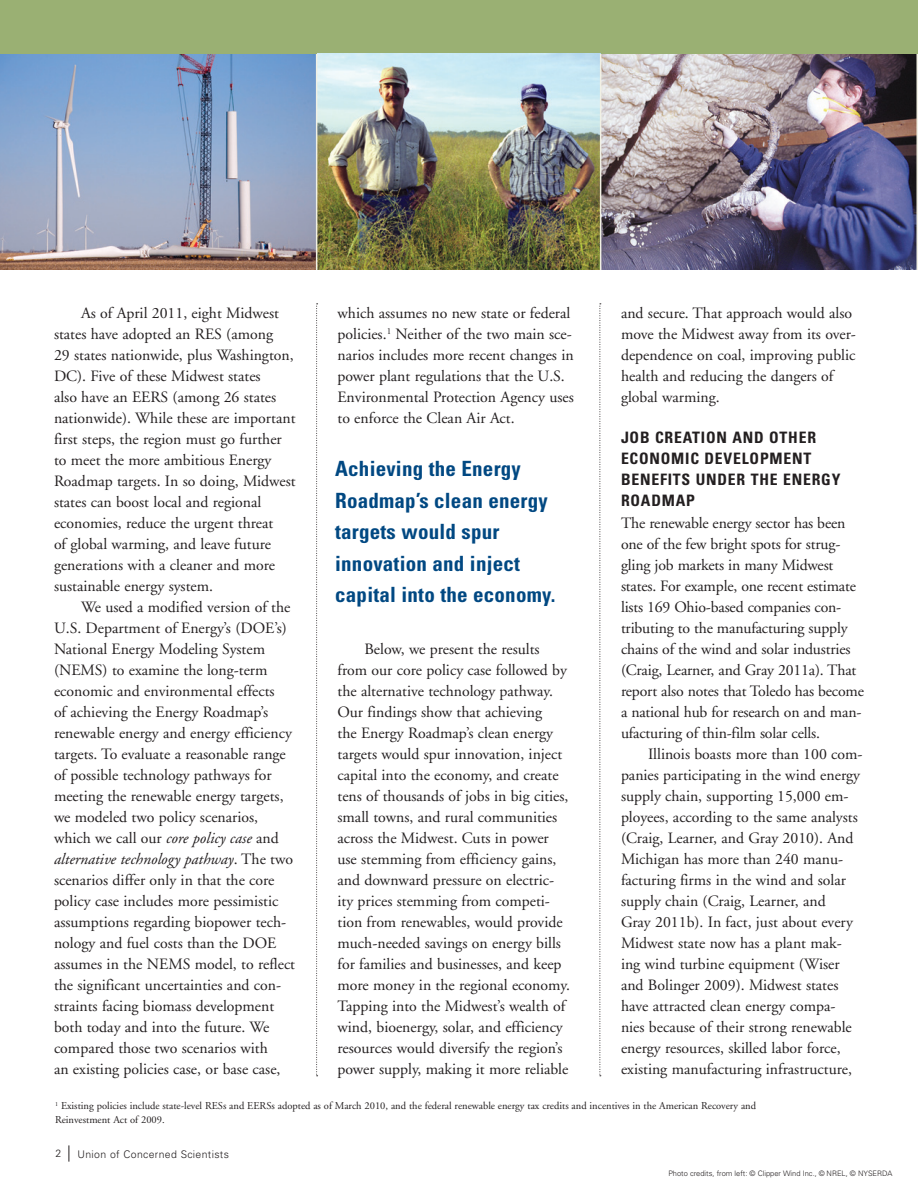
<style>
.page{position:relative;width:918px;height:1188px;background:#fff}
.page>*{position:absolute;margin:0;border:0;box-sizing:border-box;transform-origin:0 0}
.Pull_quote{font:700 condensed 21px/31.5px "Univers";letter-spacing:.01em;color:#014882}
.Body_Copy{font:15.75px/21px "Adobe Garamond";color:#231f20}
.Body_copy_after_head{font:15.75px/21px "Adobe Garamond";letter-spacing:-.01em;color:#231f20}
.Head_1{font:700 condensed 15.75px/21px "Univers";letter-spacing:.05em;color:#231f20}
.Notes{font:10.5px/13.5px "Adobe Garamond";color:#231f20}
.t1{font:300 10.5px "Univers";letter-spacing:.03em;color:#231f20}
.photo_credit{font:300 7.5px "Univers";color:#231f20}
.s1{font-style:italic}
</style>
<div class="page">
<div style="left:0;top:0;width:918px;height:54px;background:#9ab073"></div>
<svg style="left:69px;top:1145px;width:1px;height:17px"></svg>
<svg style="left:316px;top:303px;width:2px;height:773px"></svg>
<img style="left:0;top:54px;width:916px;height:216px">
<svg style="left:600px;top:303px;width:1px;height:773px"></svg>
<hr style="left:916px;top:54px;width:2px;height:216px;background:#f1f0e4">
<hr style="left:600px;top:54px;width:1px;height:216px;background:#f1f0e4">
<hr style="left:316px;top:54px;width:1px;height:216px;background:#f1f0e4">
<p class="Body_Copy" style="left:54px;top:303px;width:243px;text-indent:27px">As of April 2011, eight Midwest states have adopted an RES (among<br>29 states nationwide, plus Washington, DC). Five of these Midwest states<br>also have an EERS (among 26 states nationwide). While these are important first steps, the region must go further to meet the more ambitious Energy Roadmap targets. In so doing, Midwest states can boost local and regional economies, reduce the urgent threat<br>of global warming, and leave future generations with a cleaner and more sustainable energy system.</p>
<p class="Body_Copy" style="left:54px;top:597px;width:243px;text-indent:27px">We used a modified version of the U.S. Department of Energy’s (DOE’s)<br>National Energy Modeling System (NEMS) to examine the long-term economic and environmental effects<br>of achieving the Energy Roadmap’s renewable energy and energy efficiency targets. To evaluate a reasonable range of possible technology pathways for meeting the renewable energy targets, we modeled two policy scenarios, which we call our <span class="s1">core policy case</span> and <span class="s1">alternative technology pathway</span>. The two scenarios differ only in that the core policy case includes more pessimistic assumptions regarding biopower tech&shy;nology and fuel costs than the DOE assumes in the NEMS model, to reflect the significant uncertainties and con&shy;straints facing biomass development both today and into the future. We compared those two scenarios with<br>an existing policies case, or base case,</p>
<p class="Body_Copy" style="left:621px;top:303px;width:236px">and secure. That approach would also move the Midwest away from its over&shy;dependence on coal, improving public health and reducing the dangers of global warming.</p>
<p class="Head_1" style="left:621px;top:427px;width:221px">JOB CREATION AND OTHER<br>ECONOMIC DEVELOPMENT<br>BENEFITS UNDER THE ENERGY<br>ROADMAP</p>
<p class="Body_copy_after_head" style="left:621px;top:513px;width:245px">The renewable energy sector has been one of the few bright spots for strug&shy;gling job markets in many Midwest states. For example, one recent estimate lists 169 Ohio-based companies con&shy;tributing to the manufacturing supply chains of the wind and solar industries (Craig, Learner, and Gray 2011a). That report also notes that Toledo has become a national hub for research on and man&shy;ufacturing of thin-film solar cells.</p>
<p class="Body_Copy" style="left:621px;top:744px;width:243px;text-indent:27px">Illinois boasts more than 100 com&shy;panies participating in the wind energy supply chain, supporting 15,000 em&shy;ployees, according to the same analysts (Craig, Learner, and Gray 2010). And Michigan has more than 240 manu&shy;facturing firms in the wind and solar supply chain (Craig, Learner, and<br>Gray 2011b). In fact, just about every Midwest state now has a plant mak&shy;ing wind turbine equipment (Wiser and Bolinger 2009). Midwest states have attracted clean energy compa&shy;nies because of their strong renewable energy resources, skilled labor force, existing manufacturing infrastructure,</p>
<p class="Notes" style="left:55px;top:1100px;width:703px"><sup>1</sup> Existing policies include state-level RESs and EERSs adopted as of March 2010, and the federal renewable energy tax credits and incentives in the American Recovery and<br>Reinvestment Act of 2009.</p>
<p class="Body_Copy" style="left:338px;top:303px;width:238px">which assumes no new state or federal policies.<sup>1</sup> Neither of the two main sce&shy;narios includes more recent changes in power plant regulations that the U.S.<br>Environmental Protection Agency uses to enforce the Clean Air Act.</p>
<p class="Pull_quote" style="left:335px;top:453px;width:222px">Achieving the Energy<br>Roadmap’s clean energy targets would spur innovation and inject capital into the economy.</p>
<p class="Body_Copy" style="left:338px;top:639px;width:234px;text-indent:27px">Below, we present the results from our core policy case followed by the alternative technology pathway.<br>Our findings show that achieving<br>the Energy Roadmap’s clean energy targets would spur innovation, inject capital into the economy, and create tens of thousands of jobs in big cities, small towns, and rural communities across the Midwest. Cuts in power use stemming from efficiency gains, and downward pressure on electric&shy;ity prices stemming from competi&shy;tion from renewables, would provide much-needed savings on energy bills for families and businesses, and keep more money in the regional economy.<br>Tapping into the Midwest’s wealth of wind, bioenergy, solar, and efficiency resources would diversify the region’s power supply, making it more reliable</p>
<p class="t1" style="left:55px;top:1147px;width:7px">2</p>
<p class="t1" style="left:78px;top:1148px;width:153px">Union of Concerned Scientists</p>
<p class="photo_credit" style="left:668px;top:1169px;width:226px">Photo credits, from left: © Clipper Wind Inc., © NREL, © NYSERDA</p>
</div>
